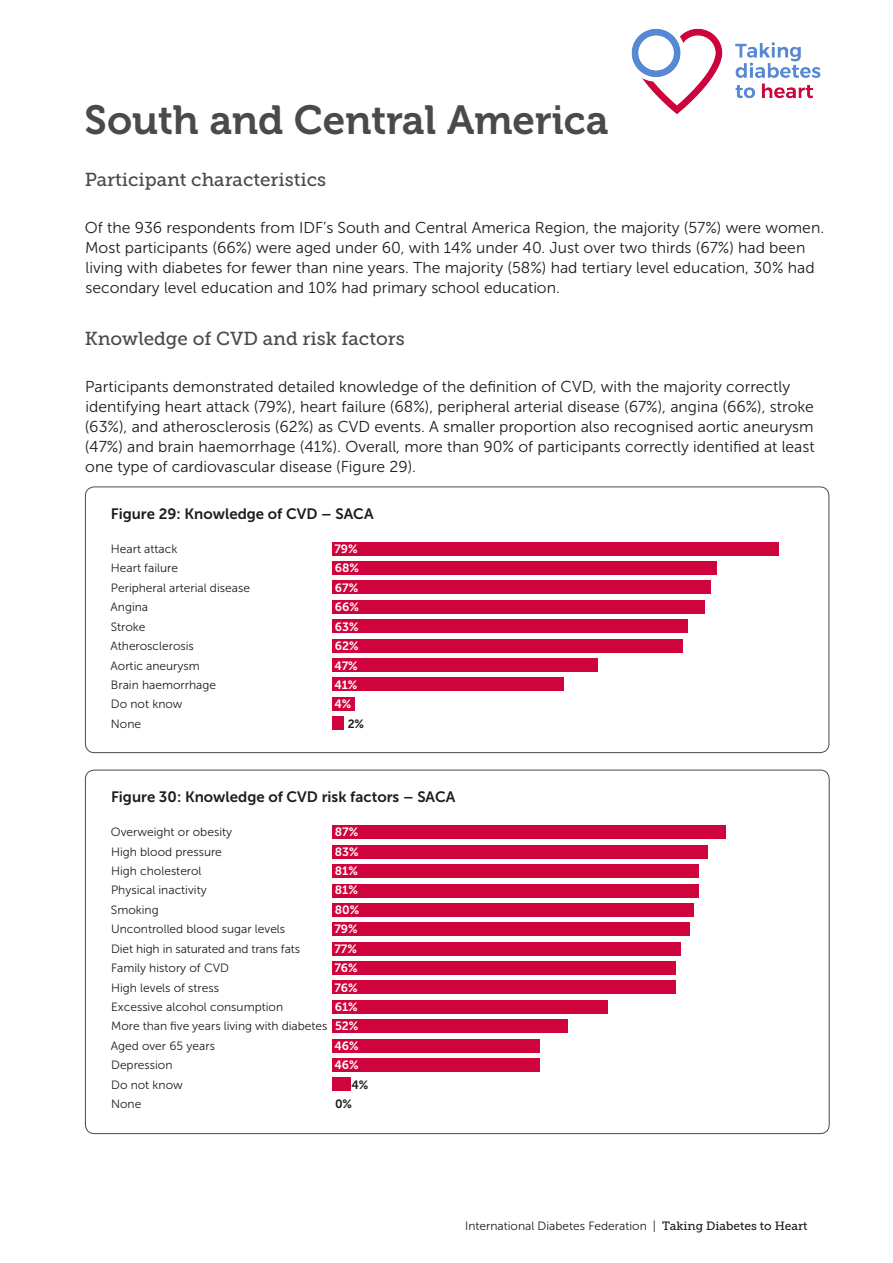
<style>
.page{position:relative;width:893px;height:1263px;background:#fff}
.page>*{position:absolute;margin:0;border:0;box-sizing:border-box;transform-origin:0 0}
.t1{font:40.5px "Museo 700";color:#4a4a49}
.t2{font:18.75px "Museo Slab 500";color:#4a4a49}
.t3{font:15.75px/20px "Museo Sans 300";color:#1d1d1b}
.t4{font:15px "Museo Sans 700";color:#1d1d1b}
.t5{font:12px/19.5px "Museo Sans 300";color:#1d1d1b}
.t6{font:12px "Museo Sans 700";color:#fff}
.t7{font:12px "Museo Sans 700";color:#1d1d1b}
.s1{font-family:"Museo Sans 700";color:#fff}
.s2{font-family:"Museo Slab 500";color:#4a4a49}
.s3{font-family:"Museo Slab 500"}
</style>
<div class="page">
<div style="left:332px;top:542px;width:446px;height:14px;background:#d0043c"></div>
<div style="left:332px;top:561px;width:384px;height:14px;background:#d0043c"></div>
<div style="left:332px;top:580px;width:379px;height:14px;background:#d0043c"></div>
<div style="left:332px;top:600px;width:373px;height:14px;background:#d0043c"></div>
<div style="left:332px;top:619px;width:356px;height:14px;background:#d0043c"></div>
<div style="left:332px;top:638px;width:350px;height:14px;background:#d0043c"></div>
<div style="left:332px;top:658px;width:266px;height:14px;background:#d0043c"></div>
<div style="left:332px;top:677px;width:232px;height:14px;background:#d0043c"></div>
<div style="left:332px;top:697px;width:23px;height:14px;background:#d0043c"></div>
<div style="left:332px;top:716px;width:11px;height:14px;background:#d0043c"></div>
<div style="left:332px;top:825px;width:393px;height:14px;background:#d0043c"></div>
<div style="left:332px;top:845px;width:375px;height:14px;background:#d0043c"></div>
<div style="left:332px;top:864px;width:366px;height:14px;background:#d0043c"></div>
<div style="left:332px;top:883px;width:366px;height:14px;background:#d0043c"></div>
<div style="left:332px;top:903px;width:362px;height:14px;background:#d0043c"></div>
<div style="left:332px;top:922px;width:357px;height:14px;background:#d0043c"></div>
<div style="left:332px;top:942px;width:348px;height:14px;background:#d0043c"></div>
<div style="left:332px;top:961px;width:344px;height:14px;background:#d0043c"></div>
<div style="left:332px;top:980px;width:344px;height:14px;background:#d0043c"></div>
<div style="left:332px;top:1000px;width:276px;height:14px;background:#d0043c"></div>
<div style="left:332px;top:1019px;width:235px;height:14px;background:#d0043c"></div>
<div style="left:332px;top:1039px;width:208px;height:13px;background:#d0043c"></div>
<div style="left:332px;top:1058px;width:208px;height:14px;background:#d0043c"></div>
<div style="left:332px;top:1077px;width:18px;height:14px;background:#d0043c"></div>
<img style="left:631px;top:28px;width:190px;height:86px">
<h1 class="t1" style="left:85px;top:97px;width:525px">South and Central America</h1>
<p class="t2" style="left:85px;top:169px;width:243px">Participant characteristics</p>
<p class="t3" style="left:85px;top:218px;width:741px">Of the 936 respondents from IDF’s South and Central America Region, the majority (57%) were women.<br>Most participants (66%) were aged under 60, with 14% under 40. Just over two thirds (67%) had been living with diabetes for fewer than nine years. The majority (58%) had tertiary level education, 30% had secondary level education and 10% had primary school education.</p>
<p class="t2" style="left:85px;top:328px;width:321px">Knowledge of CVD and risk factors</p>
<p class="t3" style="left:85px;top:377px;width:731px">Participants demonstrated detailed knowledge of the definition of CVD, with the majority correctly identifying heart attack (79%), heart failure (68%), peripheral arterial disease (67%), angina (66%), stroke (63%), and atherosclerosis (62%) as CVD events. A smaller proportion also recognised aortic aneurysm (47%) and brain haemorrhage (41%). Overall, more than 90% of participants correctly identified at least one type of cardiovascular disease (Figure 29).</p>
<p class="t4" style="left:111px;top:505px;width:264px">Figure 29: Knowledge of CVD – SACA</p>
<p class="t5" style="left:111px;top:539px;width:68px">Heart attack</p>
<p class="t6" style="left:334px;top:542px;width:25px">79%</p>
<p class="t5" style="left:111px;top:559px;width:69px">Heart failure</p>
<p class="t6" style="left:335px;top:561px;width:26px">68%</p>
<p class="t5" style="left:111px;top:578px;width:141px">Peripheral arterial disease</p>
<p class="t6" style="left:335px;top:581px;width:25px">67%</p>
<p class="t5" style="left:111px;top:597px;width:39px">Angina</p>
<p class="t6" style="left:335px;top:600px;width:25px">66%</p>
<p class="t5" style="left:111px;top:617px;width:36px">Stroke</p>
<p class="t6" style="left:335px;top:620px;width:25px">63%</p>
<p class="t5" style="left:111px;top:636px;width:85px">Atherosclerosis</p>
<p class="t6" style="left:335px;top:639px;width:25px">62%</p>
<p class="t5" style="left:111px;top:656px;width:91px">Aortic aneurysm</p>
<p class="t6" style="left:334px;top:659px;width:25px">47%</p>
<p class="t5" style="left:111px;top:675px;width:107px">Brain haemorrhage</p>
<p class="t6" style="left:334px;top:678px;width:25px">41%</p>
<p class="t5" style="left:111px;top:695px;width:73px">Do not know</p>
<p class="t6" style="left:334px;top:697px;width:18px">4%</p>
<p class="t5" style="left:111px;top:714px;width:32px">None</p>
<p class="t7" style="left:348px;top:717px;width:18px">2%</p>
<p class="t4" style="left:111px;top:789px;width:346px">Figure 30: Knowledge of CVD risk factors – SACA</p>
<p class="t5" style="left:111px;top:822px;width:123px">Overweight or obesity</p>
<p class="t6" style="left:335px;top:825px;width:25px">87%</p>
<p class="t5" style="left:111px;top:842px;width:112px">High blood pressure</p>
<p class="t6" style="left:335px;top:845px;width:25px">83%</p>
<p class="t5" style="left:111px;top:861px;width:92px">High cholesterol</p>
<p class="t6" style="left:335px;top:864px;width:24px">81%</p>
<p class="t5" style="left:111px;top:881px;width:97px">Physical inactivity</p>
<p class="t6" style="left:335px;top:883px;width:24px">81%</p>
<p class="t5" style="left:111px;top:900px;width:49px">Smoking</p>
<p class="t6" style="left:335px;top:903px;width:26px">80%</p>
<p class="t5" style="left:111px;top:919px;width:176px">Uncontrolled blood sugar levels</p>
<p class="t6" style="left:334px;top:922px;width:25px">79%</p>
<p class="t5" style="left:111px;top:939px;width:190px">Diet high in saturated and trans fats</p>
<p class="t6" style="left:334px;top:942px;width:24px">77%</p>
<p class="t5" style="left:111px;top:958px;width:119px">Family history of CVD</p>
<p class="t6" style="left:334px;top:961px;width:25px">76%</p>
<p class="t5" style="left:111px;top:978px;width:109px">High levels of stress</p>
<p class="t6" style="left:334px;top:981px;width:25px">76%</p>
<p class="t5" style="left:111px;top:997px;width:173px">Excessive alcohol consumption</p>
<p class="t6" style="left:335px;top:1000px;width:24px">61%</p>
<p class="t5" style="left:111px;top:1017px;width:249px">More than five years living with diabetes <span class="s1">52%<br></span>Aged over 65 years</p>
<p class="t6" style="left:334px;top:1039px;width:26px">46%</p>
<p class="t5" style="left:111px;top:1055px;width:63px">Depression</p>
<p class="t6" style="left:334px;top:1058px;width:26px">46%</p>
<p class="t5" style="left:111px;top:1075px;width:73px">Do not know</p>
<p class="t7" style="left:351px;top:1078px;width:18px">4%</p>
<p class="t5" style="left:111px;top:1094px;width:32px">None</p>
<p class="t7" style="left:335px;top:1097px;width:19px">0%</p>
<p class="t5" style="left:465px;top:1216px;width:344px">International Diabetes Federation <span class="s2">|</span> <span class="s3">Taking Diabetes to Heart</span></p>
</div>
